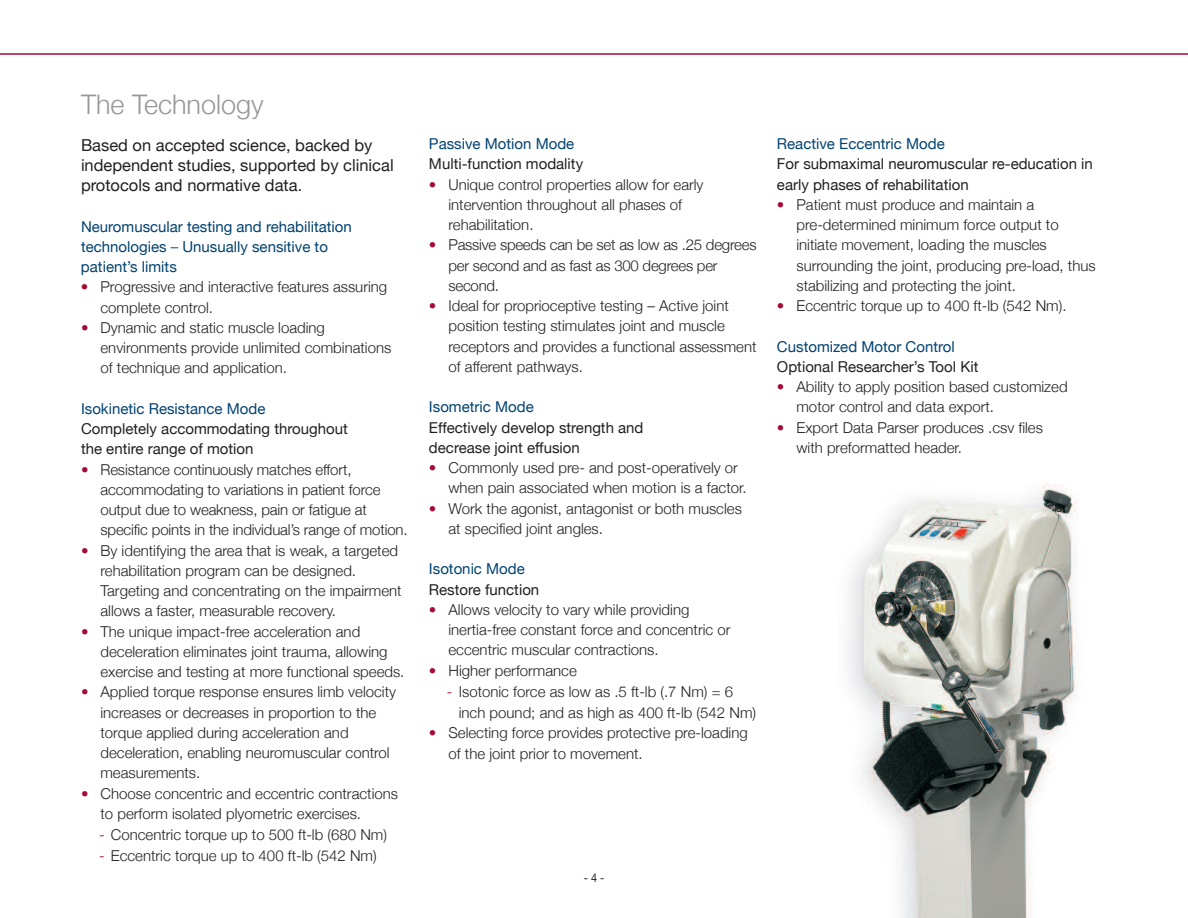
<style>
.page{position:relative;width:1188px;height:918px;background:#fff}
.page>*{position:absolute;margin:0;border:0;box-sizing:border-box;transform-origin:0 0}
.t1{font:300 27px "Helvetica Neue";color:#95979a}
.t2{font:16.5px/20.2px "Helvetica Neue";color:#231f20}
.t3{font:300 15px/20.2px "Helvetica Neue";color:#231f20}
.t4{font:15px/20.2px "Helvetica Neue";color:#231f20}
.t5{font:15px/20.2px "Helvetica Neue";color:#004270}
.t6{font:12px "Helvetica Neue";color:#231f20;scale:.9 1}
.s1{font-weight:300}
.s2{color:#a30a34}
</style>
<div class="page">
<img style="left:848px;top:484px;width:230px;height:434px">
<hr style="left:0;top:53px;width:1188px;height:2px;background:#a30a34">
<h1 class="t1" style="left:81px;top:88px;width:184px">The Technology</h1>
<p class="t2" style="left:81px;top:134px;width:314px">Based on accepted science, backed by independent studies, supported by clinical protocols and normative data.</p>
<p class="t5" style="left:81px;top:216px;width:272px">Neuromuscular testing and rehabilitation technologies <span class="s1">–</span> Unusually sensitive to patient’s limits</p>
<p class="t3" style="left:101px;top:277px;width:288px;text-indent:-20px"><span class="s2">•</span> Progressive and interactive features assuring complete control.</p>
<p class="t3" style="left:100px;top:317px;width:292px;text-indent:-19px"><span class="s2">•</span> Dynamic and static muscle loading environments provide unlimited combinations of technique and application.</p>
<p class="t5" style="left:81px;top:398px;width:186px">Isokinetic Resistance Mode</p>
<p class="t4" style="left:81px;top:418px;width:268px">Completely accommodating throughout the entire range of motion</p>
<p class="t3" style="left:100px;top:459px;width:309px;text-indent:-19px"><span class="s2">•</span> Resistance continuously matches effort, accommodating to variations in patient force output due to weakness, pain or fatigue at specific points in the individual’s range of motion.</p>
<p class="t3" style="left:100px;top:540px;width:303px;text-indent:-19px"><span class="s2">•</span> By identifying the area that is weak, a targeted rehabilitation program can be designed.<br>Targeting and concentrating on the impairment allows a faster, measurable recovery.</p>
<p class="t3" style="left:100px;top:621px;width:305px;text-indent:-19px"><span class="s2">•</span> The unique impact-free acceleration and deceleration eliminates joint trauma, allowing exercise and testing at more functional speeds.</p>
<p class="t3" style="left:100px;top:682px;width:297px;text-indent:-19px"><span class="s2">•</span> Applied torque response ensures limb velocity increases or decreases in proportion to the torque applied during acceleration and deceleration, enabling neuromuscular control measurements.</p>
<p class="t3" style="left:100px;top:783px;width:299px;text-indent:-20px"><span class="s2">•</span> Choose concentric and eccentric contractions to perform isolated plyometric exercises.</p>
<p class="t3" style="left:99px;top:824px;width:290px"><span class="s2">-</span> Concentric torque up to 500 ft-lb (680 Nm)</p>
<p class="t3" style="left:99px;top:846px;width:279px"><span class="s2">-</span> Eccentric torque up to 400 ft-lb (542 Nm)</p>
<p class="t5" style="left:429px;top:133px;width:147px">Passive Motion Mode</p>
<p class="t4" style="left:429px;top:154px;width:156px">Multi-function modality</p>
<p class="t3" style="left:448px;top:174px;width:257px;text-indent:-20px"><span class="s2">•</span> Unique control properties allow for early intervention throughout all phases of rehabilitation.</p>
<p class="t3" style="left:448px;top:235px;width:310px;text-indent:-19px"><span class="s2">•</span> Passive speeds can be set as low as .25 degrees per second and as fast as 300 degrees per second.</p>
<p class="t3" style="left:448px;top:295px;width:310px;text-indent:-20px"><span class="s2">•</span> Ideal for proprioceptive testing – Active joint position testing stimulates joint and muscle receptors and provides a functional assessment of afferent pathways.</p>
<p class="t5" style="left:429px;top:397px;width:106px">Isometric Mode</p>
<p class="t4" style="left:429px;top:417px;width:216px">Effectively develop strength and decrease joint effusion</p>
<p class="t3" style="left:448px;top:457px;width:300px;text-indent:-20px"><span class="s2">•</span> Commonly used pre- and post-operatively or when pain associated when motion is a factor.</p>
<p class="t3" style="left:448px;top:498px;width:295px;text-indent:-20px"><span class="s2">•</span> Work the agonist, antagonist or both muscles at specified joint angles.</p>
<p class="t5" style="left:429px;top:559px;width:97px">Isotonic Mode</p>
<p class="t4" style="left:429px;top:579px;width:112px">Restore function</p>
<p class="t3" style="left:448px;top:599px;width:284px;text-indent:-20px"><span class="s2">•</span> Allows velocity to vary while providing inertia-free constant force and concentric or eccentric muscular contractions.</p>
<p class="t3" style="left:429px;top:660px;width:149px"><span class="s2">•</span> Higher performance</p>
<p class="t3" style="left:459px;top:681px;width:299px;line-height:21.3px;text-indent:-12px"><span class="s2">-</span> Isotonic force as low as .5 ft-lb (.7 Nm) = 6 inch pound; and as high as 400 ft-lb (542 Nm)</p>
<p class="t3" style="left:448px;top:723px;width:301px;text-indent:-19px"><span class="s2">•</span> Selecting force provides protective pre-loading of the joint prior to movement.</p>
<p class="t5" style="left:777px;top:133px;width:169px">Reactive Eccentric Mode</p>
<p class="t4" style="left:777px;top:154px;width:317px">For submaximal neuromuscular re-education in early phases of rehabilitation</p>
<p class="t3" style="left:796px;top:194px;width:301px;text-indent:-19px"><span class="s2">•</span> Patient must produce and maintain a pre-determined minimum force output to initiate movement, loading the muscles surrounding the joint, producing pre-load, thus stabilizing and protecting the joint.</p>
<p class="t3" style="left:777px;top:295px;width:291px"><span class="s2">•</span> Eccentric torque up to 400 ft-lb (542 Nm).</p>
<p class="t5" style="left:777px;top:336px;width:179px">Customized Motor Control</p>
<p class="t4" style="left:777px;top:356px;width:203px">Optional Researcher’s Tool Kit</p>
<p class="t3" style="left:796px;top:376px;width:273px;text-indent:-20px"><span class="s2">•</span> Ability to apply position based customized motor control and data export.</p>
<p class="t3" style="left:796px;top:417px;width:248px;text-indent:-19px"><span class="s2">•</span> Export Data Parser produces .csv files with preformatted header.</p>
<p class="t6" style="left:584px;top:870px;width:24px">-4-</p>
</div>
